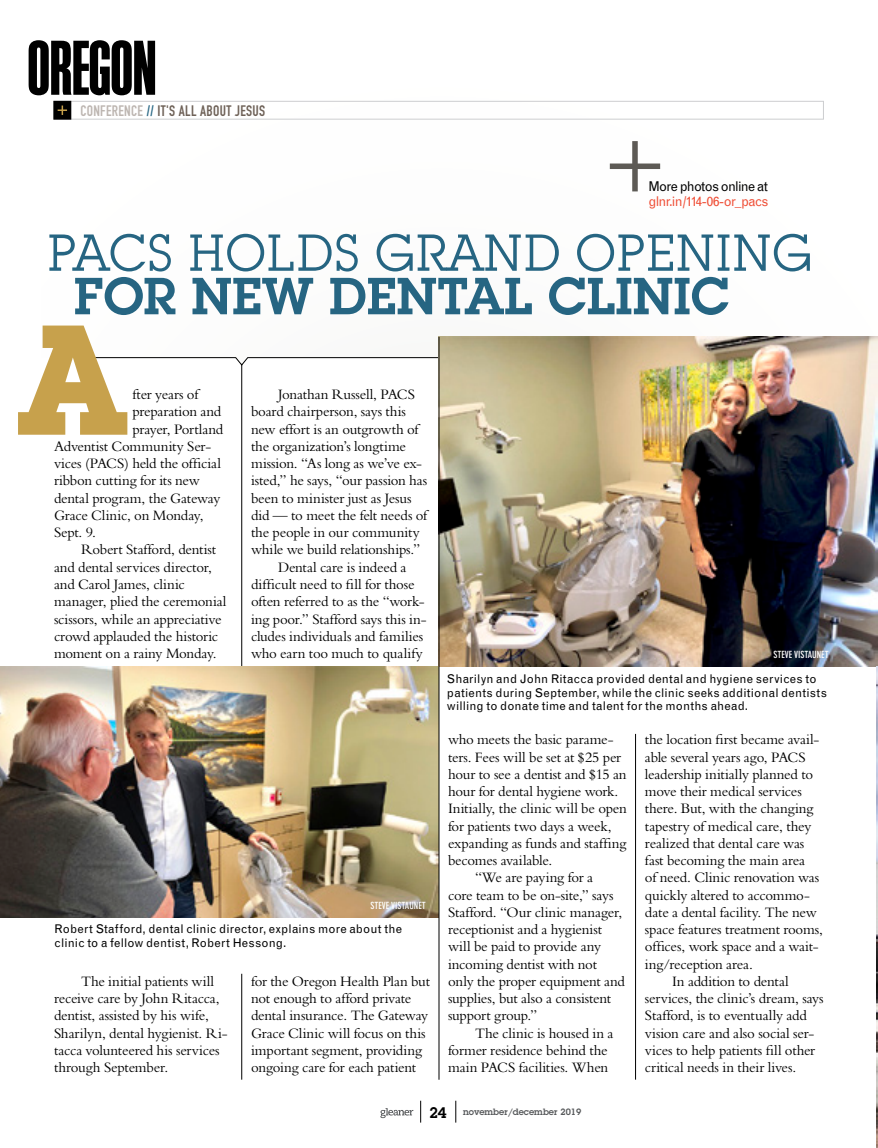
<style>
.page{position:relative;width:878px;height:1148px;background:#fff}
.page>*{position:absolute;margin:0;border:0;box-sizing:border-box;transform-origin:0 0}
.t1{font:700 153.45px "Lubalin Graph IT Cby BT";color:#c7a14c}
.t2{font:81px "Block Gothic Bold Extra Cond";letter-spacing:-.025em;color:#000}
.page_title-Oregon_Co{font:51px/43.5px "Lubalin Graph IT Cby BT";color:#266582}
.body-Oregon_Conferen{font:15px/17.2px "Bembo";letter-spacing:-.015em;color:#000}
.lead-Oregon_Conferen{font:15px "Bembo";letter-spacing:-.015em;color:#000}
.t3{font:15px "DIN Engschrift";letter-spacing:.02em;color:#6e6157}
.FOLIO_-_Number{font:600 15px "Lubalin Graph";color:#000}
.t4{font:13.5px/15px "Grotesque";letter-spacing:-.055em;color:#ef4e36}
.photo_caption-Oregon{font:12px/13.5px "Grotesque";letter-spacing:.015em;color:#000}
.photo_credit-Oregon{font:700 condensed 9.75px "DIN Neuzeit Grotesk";color:#fff}
.FOLIO_-_Date{font:600 9px "Lubalin Graph";color:#57595b}
.s1{color:#bdb6b1}
.s2{color:#266582}
.s3{color:#000}
.s4{font-family:"Lubalin Graph";font-weight:600}
</style>
<div class="page">
<svg style="left:84px;top:357px;width:354px;height:8px"></svg>
<hr style="left:635px;top:734px;width:1px;height:345px;background:#000">
<hr style="left:241px;top:364px;width:1px;height:303px;background:#000">
<hr style="left:241px;top:973px;width:1px;height:106px;background:#000">
<img style="left:0;top:667px;width:438px;height:250px">
<img style="left:439px;top:337px;width:438px;height:329px">
<img style="left:876px;top:667px;width:2px;height:481px">
<hr style="left:438px;top:337px;width:1px;height:742px;background:#000">
<div style="left:632px;top:141px;width:5px;height:50px;background:#5d5a55"></div>
<div style="left:609px;top:163px;width:51px;height:6px;background:#5d5a55"></div>
<div style="left:54px;top:101px;width:769px;height:18px;border:1px solid #cdced0"></div>
<div style="left:54px;top:101px;width:17px;height:18px;background:#000"></div>
<svg style="left:58px;top:105px;width:9px;height:10px"></svg>
<svg style="left:380px;top:1108px;width:33px;height:10px"></svg>
<svg style="left:455px;top:1100px;width:1px;height:22px"></svg>
<svg style="left:420px;top:1100px;width:1px;height:22px"></svg>
<h2 class="t2" style="left:27px;top:13px;width:132px">OREGON</h2>
<p class="t3" style="left:80px;top:102px;width:186px"><span class="s1">CONFERENCE</span> <span class="s2">//</span> IT'S ALL ABOUT JESUS</p>
<p class="t4" style="left:648px;top:179px;width:122px"><span class="s3">More photos online at </span>glnr.in/114-06-or_pacs</p>
<p class="page_title-Oregon_Co" style="left:74px;top:230px;width:740px;text-indent:-27px">PACS HOLDS GRAND OPENING<br><span class="s4">FOR NEW DENTAL CLINIC</span></p>
<p class="t1" style="left:18px;top:287px;width:110px">A</p>
<p class="lead-Oregon_Conferen" style="left:132px;top:386px;width:68px">fter years of</p>
<p class="lead-Oregon_Conferen" style="left:132px;top:403px;width:90px">preparation and</p>
<p class="lead-Oregon_Conferen" style="left:132px;top:420px;width:92px">prayer, Portland</p>
<p class="lead-Oregon_Conferen" style="left:54px;top:437px;width:159px">Adventist Community Ser-</p>
<p class="lead-Oregon_Conferen" style="left:54px;top:455px;width:168px">vices (PACS) held the official</p>
<p class="lead-Oregon_Conferen" style="left:54px;top:472px;width:147px">ribbon cutting for its new</p>
<p class="lead-Oregon_Conferen" style="left:54px;top:489px;width:168px">dental program, the Gateway</p>
<p class="lead-Oregon_Conferen" style="left:54px;top:506px;width:151px">Grace Clinic, on Monday,</p>
<p class="lead-Oregon_Conferen" style="left:54px;top:524px;width:44px">Sept. 9.</p>
<p class="body-Oregon_Conferen" style="left:54px;top:541px;width:174px;text-indent:27px">Robert Stafford, dentist and dental services director, and Carol James, clinic manager, plied the ceremonial scissors, while an appreciative crowd applauded the historic moment on a rainy Monday.</p>
<p class="body-Oregon_Conferen" style="left:251px;top:385px;width:178px;text-indent:27px">Jonathan Russell, PACS board chairperson, says this new effort is an outgrowth of the organization’s longtime mission. “As long as we’ve ex&shy;isted,” he says, “our passion has been to minister just as Jesus did — to meet the felt needs of the people in our community while we build relationships.”</p>
<p class="body-Oregon_Conferen" style="left:251px;top:558px;width:177px;text-indent:27px">Dental care is indeed a difficult need to fill for those often referred to as the “work&shy;ing poor.” Stafford says this in&shy;cludes individuals and families who earn too much to qualify</p>
<p class="photo_credit-Oregon" style="left:370px;top:900px;width:57px">STEVE VISTAUNET</p>
<p class="photo_caption-Oregon" style="left:55px;top:922px;width:349px">Robert Stafford, dental clinic director, explains more about the clinic to a fellow dentist, Robert Hessong.</p>
<p class="body-Oregon_Conferen" style="left:54px;top:972px;width:175px;text-indent:27px">The initial patients will receive care by John Ritacca, dentist, assisted by his wife,<br>Sharilyn, dental hygienist. Ri&shy;tacca volunteered his services through September.</p>
<p class="body-Oregon_Conferen" style="left:251px;top:972px;width:180px">for the Oregon Health Plan but not enough to afford private dental insurance. The Gateway<br>Grace Clinic will focus on this important segment, providing ongoing care for each patient</p>
<p class="photo_credit-Oregon" style="left:773px;top:648px;width:57px">STEVE VISTAUNET</p>
<p class="photo_caption-Oregon" style="left:447px;top:672px;width:381px">Sharilyn and John Ritacca provided dental and hygiene services to patients during September, while the clinic seeks additional dentists willing to donate time and talent for the months ahead.</p>
<p class="body-Oregon_Conferen" style="left:448px;top:730px;width:180px">who meets the basic parame&shy;ters. Fees will be set at $25 per hour to see a dentist and $15 an hour for dental hygiene work.<br>Initially, the clinic will be open for patients two days a week, expanding as funds and staffing becomes available.</p>
<p class="body-Oregon_Conferen" style="left:448px;top:868px;width:178px;text-indent:27px">“We are paying for a<br>core team to be on-site,” says<br>Stafford. “Our clinic manager, receptionist and a hygienist will be paid to provide any incoming dentist with not only the proper equipment and supplies, but also a consistent support group.”</p>
<p class="body-Oregon_Conferen" style="left:448px;top:1024px;width:167px;text-indent:27px">The clinic is housed in a former residence behind the main PACS facilities. When</p>
<p class="body-Oregon_Conferen" style="left:645px;top:730px;width:180px">the location first became avail&shy;able several years ago, PACS leadership initially planned to move their medical services there. But, with the changing tapestry of medical care, they realized that dental care was fast becoming the main area<br>of need. Clinic renovation was quickly altered to accommo&shy;date a dental facility. The new space features treatment rooms, offices, work space and a wait&shy;ing/reception area.</p>
<p class="body-Oregon_Conferen" style="left:645px;top:972px;width:180px;text-indent:27px">In addition to dental services, the clinic’s dream, says<br>Stafford, is to eventually add vision care and also social ser&shy;vices to help patients fill other critical needs in their lives.</p>
<p class="FOLIO_-_Number" style="left:429px;top:1102px;width:18px">24</p>
<p class="FOLIO_-_Date" style="left:463px;top:1106px;width:120px">november/december 2019</p>
</div>
